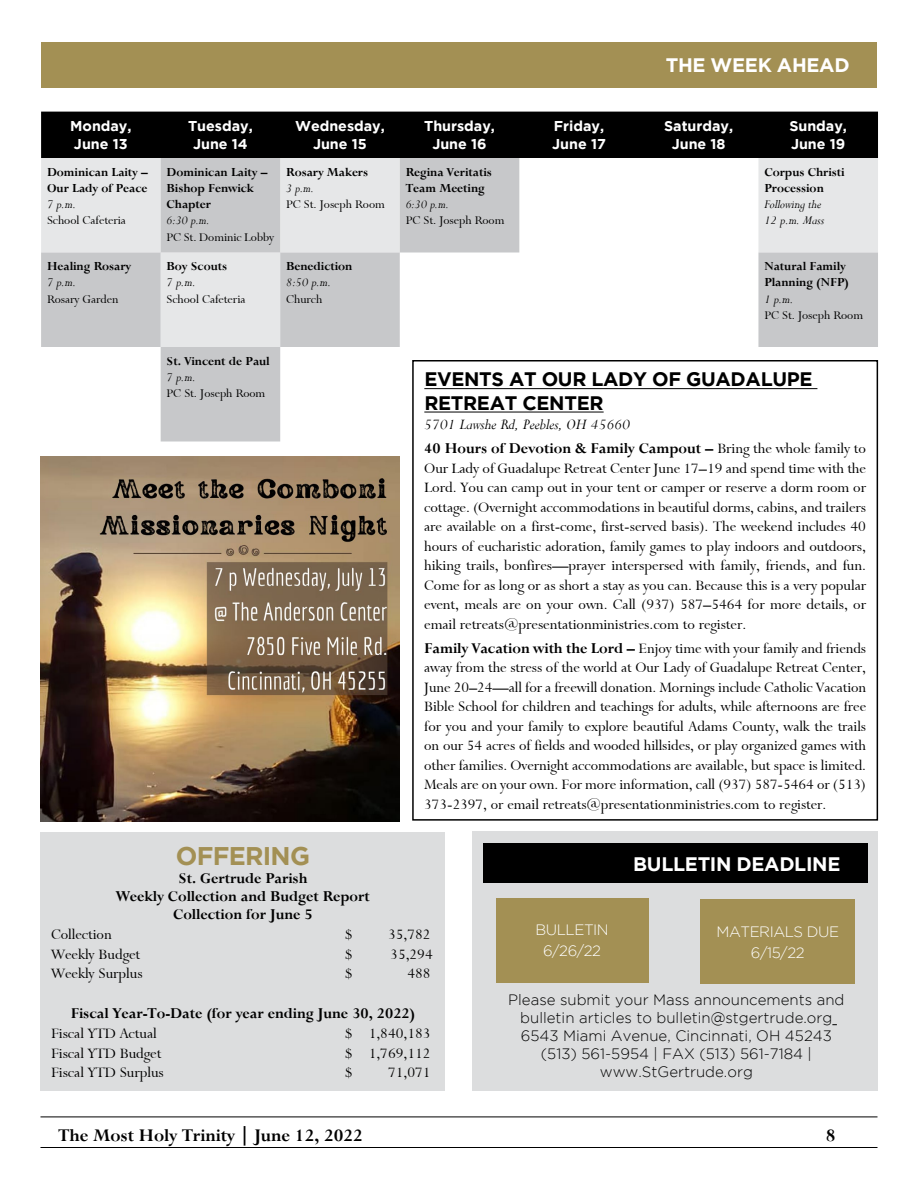
<style>
.page{position:relative;width:918px;height:1188px;background:#fff}
.page>*{position:absolute;margin:0;border:0;box-sizing:border-box;transform-origin:0 0}
.t1{font:700 25.5px "Gotham";letter-spacing:-.03em;color:#a39054}
.t2{font:700 19.5px/23.4px "Gotham";letter-spacing:-.015em;color:#000}
.t3{font:19.5px "Bronte Bold SWFTE";color:#000}
.t4{font:700 19.5px "Gotham";letter-spacing:-.015em;color:#fff}
.t5{font:16.5px/19.5px "Bronte Regular SWFTE";color:#000;text-align:justify}
.t6{font:16.5px/18px "Bronte Bold SWFTE";color:#000;text-align:center}
.t7{font:16.5px "Bronte Italic SWFTE";color:#000}
.t8{font:300 15px/18px "Gotham";color:#000;text-align:center}
.t9{font:300 15px/21px "Gotham";letter-spacing:-.03em;color:#fff;text-align:center}
.t10{font:700 14.25px/17.1px "Gotham";color:#fff;text-align:center}
.t11{font:13.5px/16.2px "Bronte Bold SWFTE";color:#000}
.t12{font:13.5px "Bronte Regular SWFTE";color:#000}
.t13{font:13.5px/16.2px "Bronte Italic SWFTE";color:#000}
.t14{font:13.5px "Bronte Italic SWFTE";color:#000;scale:.96 1}
.s1{font-family:"Bronte Regular SWFTE"}
.s2{font-family:"Bronte Bold SWFTE"}
</style>
<div class="page">
<hr style="left:40px;top:1147px;width:838px;height:1px;background:#000">
<hr style="left:40px;top:1117px;width:838px;height:1px;background:#000">
<div style="left:41px;top:112px;width:837px;height:46px;background:#000"></div>
<svg style="left:41px;top:158px;width:837px;height:284px"></svg>
<div style="left:41px;top:42px;width:836px;height:45px;background:#a39054"></div>
<div style="left:40px;top:832px;width:406px;height:259px;background:#dcddde"></div>
<div style="left:472px;top:832px;width:406px;height:259px;background:#dcddde"></div>
<div style="left:496px;top:898px;width:153px;height:84px;background:#a39054"></div>
<div style="left:700px;top:899px;width:155px;height:85px;background:#a39054"></div>
<div style="left:483px;top:844px;width:385px;height:39px;background:#000"></div>
<hr style="left:424px;top:388px;width:393px;height:1px;background:#000">
<hr style="left:424px;top:412px;width:180px;height:1px;background:#000">
<div style="left:412px;top:360px;width:466px;height:461px;border:2px solid #000"></div>
<img style="left:40px;top:457px;width:359px;height:364px">
<p class="t4" style="left:666px;top:54px;width:185px">THE WEEK AHEAD</p>
<p class="t10" style="left:70px;top:117px;width:63px;text-align:left">Monday,<br>June 13</p>
<p class="t10" style="left:188px;top:117px;width:66px">Tuesday,<br>June 14</p>
<p class="t10" style="left:295px;top:117px;width:91px">Wednesday,<br>June 15</p>
<p class="t10" style="left:424px;top:117px;width:72px">Thursday,<br>June 16</p>
<p class="t10" style="left:552px;top:117px;width:55px;text-align:left">Friday,<br>June 17</p>
<p class="t10" style="left:664px;top:117px;width:71px">Saturday,<br>June 18</p>
<p class="t10" style="left:789px;top:117px;width:59px;text-align:left">Sunday,<br>June 19</p>
<p class="t11" style="left:47px;top:164px;width:102px">Dominican Laity –<br>Our Lady of Peace</p>
<p class="t13" style="left:47px;top:196px;width:31px">7 p.m.</p>
<p class="t12" style="left:47px;top:213px;width:80px">School Cafeteria</p>
<p class="t11" style="left:286px;top:164px;width:83px">Rosary Makers</p>
<p class="t14" style="left:286px;top:181px;width:31px">3 p.m.</p>
<p class="t12" style="left:286px;top:197px;width:100px">PC St. Joseph Room</p>
<p class="t11" style="left:764px;top:164px;width:82px">Corpus Christi<br>Procession</p>
<p class="t13" style="left:764px;top:196px;width:61px">Following the<br>12 p.m. Mass</p>
<p class="t11" style="left:167px;top:164px;width:102px">Dominican Laity –<br>Bishop Fenwick<br>Chapter</p>
<p class="t14" style="left:167px;top:213px;width:47px">6:30 p.m.</p>
<p class="t12" style="left:167px;top:229px;width:109px">PC St. Dominic Lobby</p>
<p class="t11" style="left:406px;top:164px;width:88px">Regina Veritatis<br>Team Meeting</p>
<p class="t14" style="left:406px;top:197px;width:47px">6:30 p.m.</p>
<p class="t12" style="left:406px;top:213px;width:100px">PC St. Joseph Room</p>
<p class="t11" style="left:47px;top:258px;width:86px">Healing Rosary</p>
<p class="t13" style="left:47px;top:275px;width:31px">7 p.m.</p>
<p class="t12" style="left:47px;top:291px;width:73px">Rosary Garden</p>
<p class="t11" style="left:167px;top:258px;width:62px">Boy Scouts</p>
<p class="t13" style="left:167px;top:275px;width:31px">7 p.m.</p>
<p class="t12" style="left:167px;top:291px;width:80px">School Cafeteria</p>
<p class="t11" style="left:286px;top:258px;width:68px">Benediction</p>
<p class="t13" style="left:286px;top:275px;width:47px">8:50 p.m.</p>
<p class="t12" style="left:286px;top:291px;width:38px">Church</p>
<p class="t11" style="left:167px;top:353px;width:105px">St. Vincent de Paul</p>
<p class="t13" style="left:167px;top:369px;width:31px">7 p.m.</p>
<p class="t12" style="left:167px;top:386px;width:100px">PC St. Joseph Room</p>
<p class="t11" style="left:764px;top:258px;width:86px">Natural Family<br>Planning (NFP)</p>
<p class="t13" style="left:764px;top:291px;width:31px">1 p.m.</p>
<p class="t12" style="left:764px;top:307px;width:100px">PC St. Joseph Room</p>
<p class="t2" style="left:424px;top:367px;width:390px">EVENTS AT OUR LADY OF GUADALUPE<br>RETREAT CENTER</p>
<p class="t7" style="left:424px;top:415px;width:208px">5701 Lawshe Rd, Peebles, OH 45660</p>
<p class="t6" style="left:424px;top:440px;width:443px">40 Hours of Devotion &amp; Family Campout – <span class="s1">Bring the whole family to</span></p>
<p class="t5" style="left:424px;top:458px;width:443px">Our Lady of Guadalupe Retreat Center June 17–19 and spend time with the Lord. You can camp out in your tent or camper or reserve a dorm room or cottage. (Overnight accommodations in beautiful dorms, cabins, and trailers are available on a first-come, first-served basis). The weekend includes 40 hours of eucharistic adoration, family games to play indoors and outdoors, hiking trails, bonfires—prayer interspersed with family, friends, and fun.<br>Come for as long or as short a stay as you can. Because this is a very popular event, meals are on your own. Call (937) 587–5464 for more details, or email retreats@presentationministries.com to register.</p>
<p class="t5" style="left:424px;top:638px;width:443px"><span class="s2">Family Vacation with the Lord –</span> Enjoy time with your family and friends away from the stress of the world at Our Lady of Guadalupe Retreat Center, June 20–24—all for a freewill donation. Mornings include Catholic Vacation Bible School for children and teachings for adults, while afternoons are free for you and your family to explore beautiful Adams County, walk the trails on our 54 acres of fields and wooded hillsides, or play organized games with other families. Overnight accommodations are available, but space is limited.<br>Meals are on your own. For more information, call (937) 587-5464 or (513)<br>373-2397, or email retreats@presentationministries.com to register.</p>
<h1 class="t1" style="left:176px;top:841px;width:136px">OFFERING</h1>
<p class="t6" style="left:116px;top:870px;width:255px">St. Gertrude Parish<br>Weekly Collection and Budget Report<br>Collection for June 5</p>
<p class="t5" style="left:51px;top:925px;width:62px">Collection</p>
<p class="t5" style="left:345px;top:925px;width:9px">$</p>
<p class="t5" style="left:388px;top:925px;width:44px">35,782</p>
<p class="t5" style="left:51px;top:944px;width:91px">Weekly Budget</p>
<p class="t5" style="left:345px;top:944px;width:9px">$</p>
<p class="t5" style="left:390px;top:944px;width:44px">35,294</p>
<p class="t5" style="left:51px;top:964px;width:93px">Weekly Surplus</p>
<p class="t5" style="left:345px;top:964px;width:9px">$</p>
<p class="t5" style="left:407px;top:964px;width:25px">488</p>
<p class="t6" style="left:71px;top:1005px;width:346px">Fiscal Year-To-Date (for year ending June 30, 2022)</p>
<p class="t5" style="left:51px;top:1024px;width:107px">Fiscal YTD Actual</p>
<p class="t5" style="left:345px;top:1024px;width:87px">$ 1,840,183</p>
<p class="t5" style="left:51px;top:1043px;width:112px">Fiscal YTD Budget</p>
<p class="t5" style="left:345px;top:1043px;width:87px">$ 1,769,112</p>
<p class="t5" style="left:51px;top:1063px;width:114px">Fiscal YTD Surplus</p>
<p class="t5" style="left:345px;top:1063px;width:9px">$</p>
<p class="t5" style="left:388px;top:1063px;width:44px">71,071</p>
<p class="t4" style="left:633px;top:852px;width:209px">BULLETIN DEADLINE</p>
<p class="t9" style="left:535px;top:919px;width:75px">BULLETIN<br>6/26/22</p>
<p class="t9" style="left:716px;top:921px;width:124px">MATERIALS DUE<br>6/15/22</p>
<p class="t8" style="left:508px;top:990px;width:338px">Please submit your Mass announcements and bulletin articles to bulletin@stgertrude.org 6543 Miami Avenue, Cincinnati, OH 45243 (513) 561-5954 | FAX (513) 561-7184 | www.StGertrude.org</p>
<p class="t3" style="left:58px;top:1123px;width:306px">The Most Holy Trinity | June 12, 2022</p>
<p class="t3" style="left:826px;top:1123px;width:11px">8</p>
</div>
